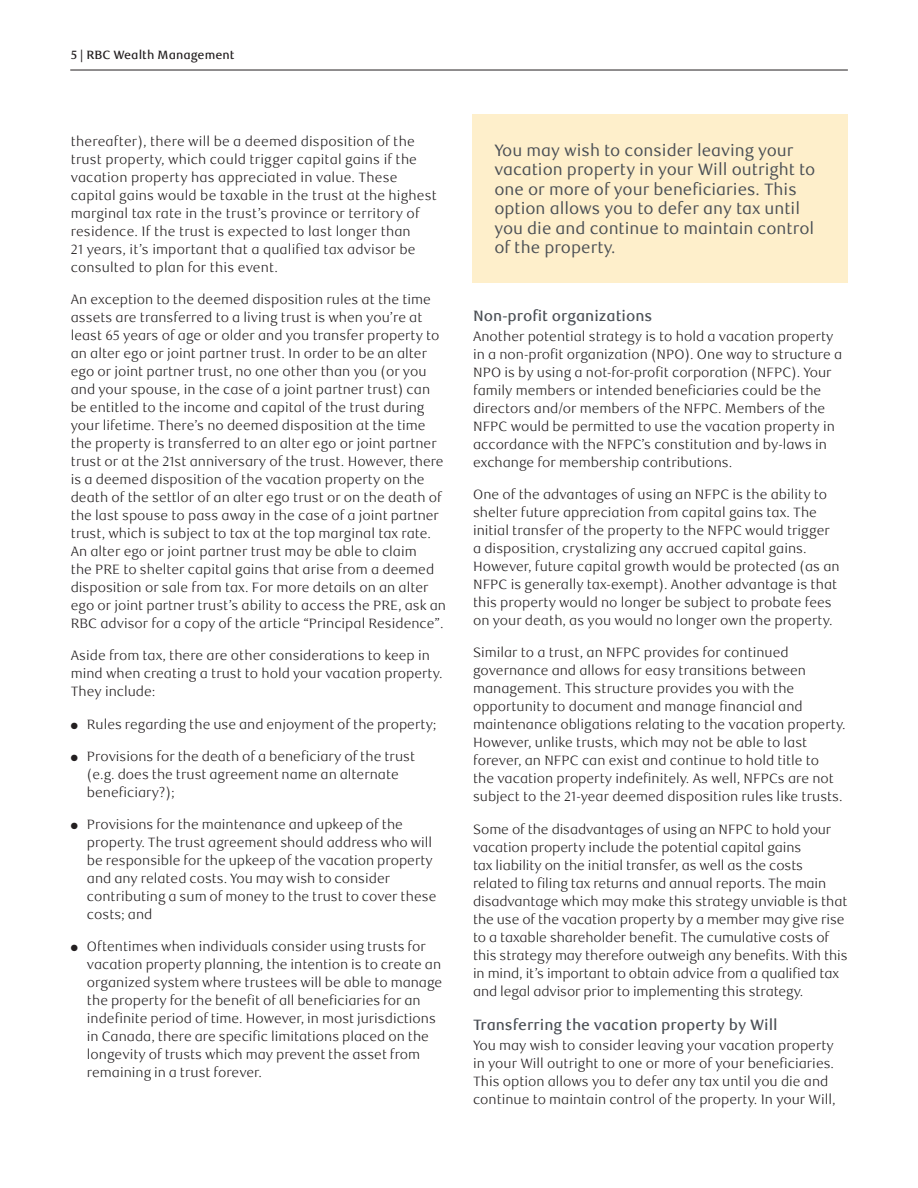
<style>
.page{position:relative;width:918px;height:1188px;background:#fff}
.page>*{position:absolute;margin:0;border:0;box-sizing:border-box;transform-origin:0 0}
.t1{font:16.5px/19.5px "RBC Text";color:#4a4f55}
._6-Subhead_L1{font:500 15px "RBC Text";color:#4a4f55}
._5-Body_Copy{font:300 13.5px/18px "RBC Text";color:#231f20}
.t2{font:500 12px "RBC Text";color:#231f20}
</style>
<div class="page">
<hr style="left:70px;top:70px;width:778px;height:1px;background:#231f20">
<div style="left:473px;top:114px;width:375px;height:169px;background:#feefcb"></div>
<p class="t2" style="left:71px;top:47px;width:165px">5 | RBC Wealth Management</p>
<p class="_5-Body_Copy" style="left:71px;top:132px;width:367px">thereafter), there will be a deemed disposition of the trust property, which could trigger capital gains if the vacation property has appreciated in value. These capital gains would be taxable in the trust at the highest marginal tax rate in the trust’s province or territory of residence. If the trust is expected to last longer than<br>21 years, it’s important that a qualified tax advisor be consulted to plan for this event.</p>
<p class="_5-Body_Copy" style="left:71px;top:291px;width:377px">An exception to the deemed disposition rules at the time assets are transferred to a living trust is when you’re at least 65 years of age or older and you transfer property to an alter ego or joint partner trust. In order to be an alter ego or joint partner trust, no one other than you (or you and your spouse, in the case of a joint partner trust) can be entitled to the income and capital of the trust during your lifetime. There’s no deemed disposition at the time the property is transferred to an alter ego or joint partner trust or at the 21st anniversary of the trust. However, there is a deemed disposition of the vacation property on the death of the settlor of an alter ego trust or on the death of the last spouse to pass away in the case of a joint partner trust, which is subject to tax at the top marginal tax rate.<br>An alter ego or joint partner trust may be able to claim<br>the PRE to shelter capital gains that arise from a deemed disposition or sale from tax. For more details on an alter ego or joint partner trust’s ability to access the PRE, ask an RBC advisor for a copy of the article “Principal Residence”.</p>
<p class="_5-Body_Copy" style="left:71px;top:647px;width:373px">Aside from tax, there are other considerations to keep in mind when creating a trust to hold your vacation property.<br>They include:</p>
<p class="_5-Body_Copy" style="left:71px;top:715px;width:367px">● Rules regarding the use and enjoyment of the property;</p>
<p class="_5-Body_Copy" style="left:87px;top:747px;width:330px;text-indent:-16px">● Provisions for the death of a beneficiary of the trust (e.g. does the trust agreement name an alternate beneficiary?);</p>
<p class="_5-Body_Copy" style="left:87px;top:816px;width:351px;text-indent:-16px">● Provisions for the maintenance and upkeep of the property. The trust agreement should address who will be responsible for the upkeep of the vacation property and any related costs. You may wish to consider contributing a sum of money to the trust to cover these costs; and</p>
<p class="_5-Body_Copy" style="left:87px;top:938px;width:357px;text-indent:-16px">● Oftentimes when individuals consider using trusts for vacation property planning, the intention is to create an organized system where trustees will be able to manage the property for the benefit of all beneficiaries for an indefinite period of time. However, in most jurisdictions in Canada, there are specific limitations placed on the longevity of trusts which may prevent the asset from remaining in a trust forever.</p>
<p class="t1" style="left:494px;top:141px;width:323px">You may wish to consider leaving your vacation property in your Will outright to one or more of your beneficiaries. This option allows you to defer any tax until you die and continue to maintain control of the property.</p>
<h3 class="_6-Subhead_L1" style="left:473px;top:307px;width:181px">Non-profit organizations</h3>
<p class="_5-Body_Copy" style="left:473px;top:328px;width:371px">Another potential strategy is to hold a vacation property in a non-profit organization (NPO). One way to structure a NPO is by using a not-for-profit corporation (NFPC). Your family members or intended beneficiaries could be the directors and/or members of the NFPC. Members of the NFPC would be permitted to use the vacation property in accordance with the NFPC’s constitution and by-laws in exchange for membership contributions.</p>
<p class="_5-Body_Copy" style="left:473px;top:486px;width:368px">One of the advantages of using an NFPC is the ability to shelter future appreciation from capital gains tax. The initial transfer of the property to the NFPC would trigger a disposition, crystalizing any accrued capital gains.<br>However, future capital growth would be protected (as an NFPC is generally tax-exempt). Another advantage is that this property would no longer be subject to probate fees on your death, as you would no longer own the property.</p>
<p class="_5-Body_Copy" style="left:473px;top:644px;width:374px">Similar to a trust, an NFPC provides for continued governance and allows for easy transitions between management. This structure provides you with the opportunity to document and manage financial and maintenance obligations relating to the vacation property.<br>However, unlike trusts, which may not be able to last forever, an NFPC can exist and continue to hold title to<br>the vacation property indefinitely. As well, NFPCs are not subject to the 21-year deemed disposition rules like trusts.</p>
<p class="_5-Body_Copy" style="left:473px;top:820px;width:376px">Some of the disadvantages of using an NFPC to hold your vacation property include the potential capital gains<br>tax liability on the initial transfer, as well as the costs related to filing tax returns and annual reports. The main disadvantage which may make this strategy unviable is that the use of the vacation property by a member may give rise to a taxable shareholder benefit. The cumulative costs of this strategy may therefore outweigh any benefits. With this in mind, it’s important to obtain advice from a qualified tax and legal advisor prior to implementing this strategy.</p>
<h3 class="_6-Subhead_L1" style="left:473px;top:1016px;width:306px">Transferring the vacation property by Will</h3>
<p class="_5-Body_Copy" style="left:473px;top:1036px;width:364px">You may wish to consider leaving your vacation property in your Will outright to one or more of your beneficiaries.<br>This option allows you to defer any tax until you die and continue to maintain control of the property. In your Will,</p>
</div>
